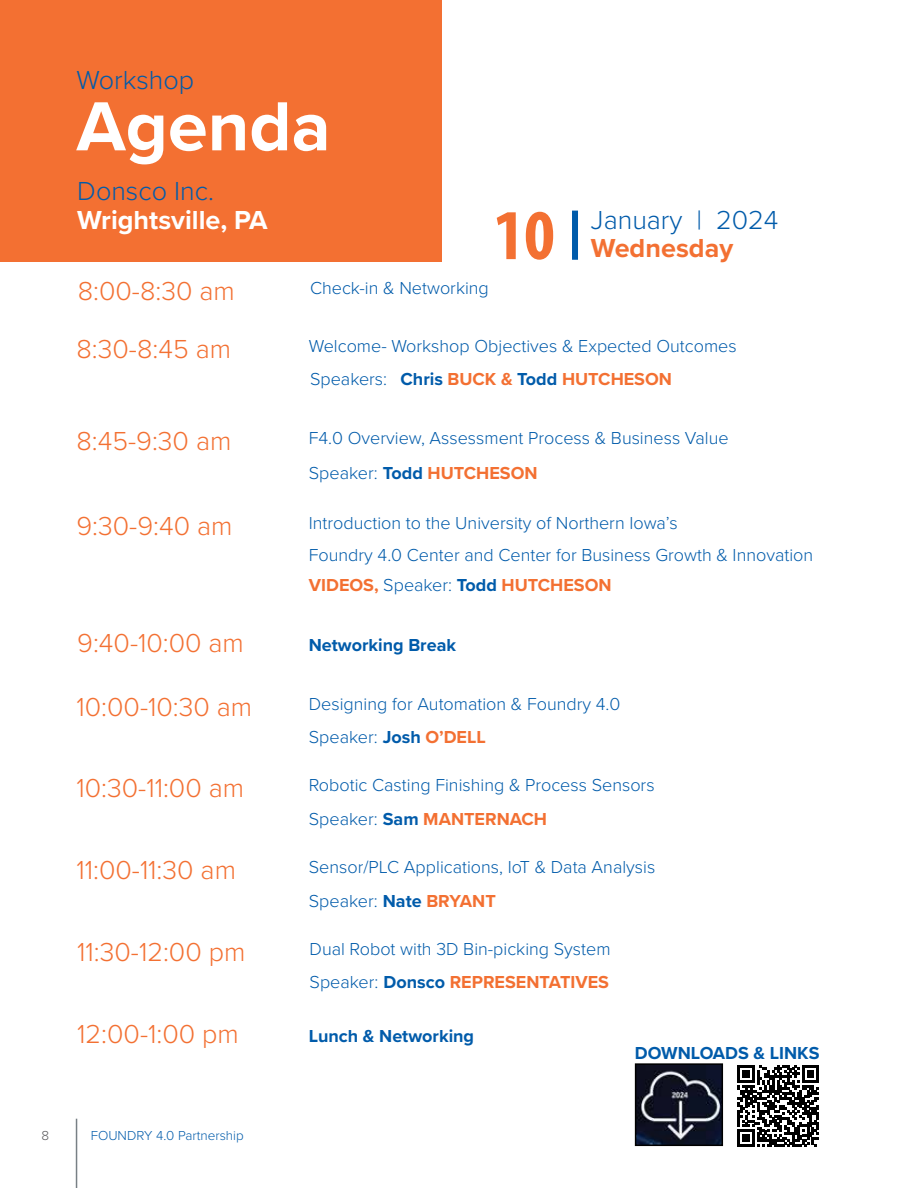
<style>
.page{position:relative;width:918px;height:1188px;background:#fff}
.page>*{position:absolute;margin:0;border:0;box-sizing:border-box;transform-origin:0 0}
.t1{font:700 72px "Proxima Nova";color:#fff}
.t2{font:700 condensed 72px "Myriad Pro";color:#f37032}
.t3{font:300 27px "Proxima Nova";color:#f37032}
.t4{font:300 27px "Proxima Nova";color:#005baa}
.t5{font:700 27px "Proxima Nova";color:#fff}
.t6{font:700 27px "Proxima Nova";color:#f37032}
.t7{font:300 18px/30px "Proxima Nova";color:#005baa}
.t8{font:700 18px "Proxima Nova";color:#f37032}
.t9{font:700 18px "Proxima Nova";color:#005baa}
.t10{font:300 13.5px "Proxima Nova";color:#005baa}
.t11{font:300 13.5px "Proxima Nova";color:#59595c}
.s1{font-weight:300;color:#005baa}
.s2{color:#005baa}
.s3{font-weight:700;color:#f37032}
.s4{font-weight:700}
</style>
<div class="page">
<div style="left:0;top:0;width:442px;height:262px;background:#f37032"></div>
<hr style="left:76px;top:1119px;width:1px;height:69px;background:#788085">
<div style="left:572px;top:211px;width:6px;height:49px;background:#005baa"></div>
<svg style="left:737px;top:1065px;width:82px;height:82px"></svg>
<img style="left:638px;top:1066px;width:82px;height:77px">
<div style="left:635px;top:1063px;width:88px;height:83px;border:2px solid #000"></div>
<h2 class="t4" style="left:77px;top:60px;width:119px">Workshop</h2>
<h1 class="t1" style="left:77px;top:73px;width:256px">Agenda</h1>
<h2 class="t4" style="left:77px;top:171px;width:138px">Donsco Inc.</h2>
<h2 class="t5" style="left:77px;top:199px;width:192px">Wrightsville, PA</h2>
<h2 class="t3" style="left:78px;top:271px;width:159px">8:00-8:30 am</h2>
<p class="t7" style="left:310px;top:272px;width:180px">Check-in &amp; Networking</p>
<h1 class="t2" style="left:493px;top:190px;width:63px">10</h1>
<h2 class="t4" style="left:591px;top:199px;width:189px">January | 2024</h2>
<h2 class="t6" style="left:591px;top:228px;width:144px">Wednesday</h2>
<h2 class="t3" style="left:77px;top:329px;width:156px">8:30-8:45 am</h2>
<p class="t7" style="left:309px;top:330px;width:429px">Welcome- Workshop Objectives &amp; Expected Outcomes</p>
<p class="t8" style="left:310px;top:365px;width:363px"><span class="s1">Speakers:</span> <span class="s2">Chris</span> BUCK &amp; <span class="s2">Todd</span> HUTCHESON</p>
<h2 class="t3" style="left:77px;top:421px;width:156px">8:45-9:30 am</h2>
<p class="t7" style="left:309px;top:422px;width:421px">F4.0 Overview, Assessment Process &amp; Business Value</p>
<p class="t8" style="left:309px;top:460px;width:230px"><span class="s1">Speaker:</span> <span class="s2">Todd</span> HUTCHESON</p>
<h2 class="t3" style="left:77px;top:506px;width:157px">9:30-9:40 am</h2>
<p class="t7" style="left:309px;top:507px;width:370px">Introduction to the University of Northern Iowa’s</p>
<p class="t7" style="left:309px;top:539px;width:506px">Foundry 4.0 Center and Center for Business Growth &amp; Innovation<br><span class="s3">VIDEOS,</span> Speaker: <span class="s4">Todd</span> <span class="s3">HUTCHESON</span></p>
<h2 class="t3" style="left:77px;top:623px;width:168px">9:40-10:00 am</h2>
<p class="t9" style="left:309px;top:632px;width:149px">Networking Break</p>
<h2 class="t3" style="left:77px;top:687px;width:177px">10:00-10:30 am</h2>
<p class="t7" style="left:309px;top:688px;width:313px">Designing for Automation &amp; Foundry 4.0</p>
<p class="t7" style="left:309px;top:721px;width:179px">Speaker: <span class="s4">Josh</span> <span class="s3">O’DELL</span></p>
<h2 class="t3" style="left:77px;top:768px;width:169px">10:30-11:00 am</h2>
<p class="t7" style="left:309px;top:769px;width:347px">Robotic Casting Finishing &amp; Process Sensors</p>
<p class="t8" style="left:309px;top:805px;width:240px"><span class="s1">Speaker:</span> <span class="s2">Sam</span> MANTERNACH</p>
<h2 class="t3" style="left:77px;top:850px;width:161px">11:00-11:30 am</h2>
<p class="t7" style="left:309px;top:851px;width:348px">Sensor/PLC Applications, IoT &amp; Data Analysis</p>
<p class="t7" style="left:309px;top:885px;width:189px">Speaker: <span class="s4">Nate</span> <span class="s3">BRYANT</span></p>
<h2 class="t3" style="left:77px;top:932px;width:170px">11:30-12:00 pm</h2>
<p class="t7" style="left:310px;top:933px;width:302px">Dual Robot with 3D Bin-picking System</p>
<p class="t8" style="left:310px;top:969px;width:301px"><span class="s1">Speaker:</span> <span class="s2">Donsco</span> REPRESENTATIVES</p>
<h2 class="t3" style="left:77px;top:1014px;width:163px">12:00-1:00 pm</h2>
<p class="t9" style="left:309px;top:1023px;width:167px">Lunch &amp; Networking</p>
<p class="t9" style="left:635px;top:1039px;width:186px">DOWNLOADS &amp; LINKS</p>
<p class="t11" style="left:41px;top:1126px;width:9px">8</p>
<p class="t10" style="left:91px;top:1126px;width:155px">FOUNDRY 4.0 Partnership</p>
</div>
